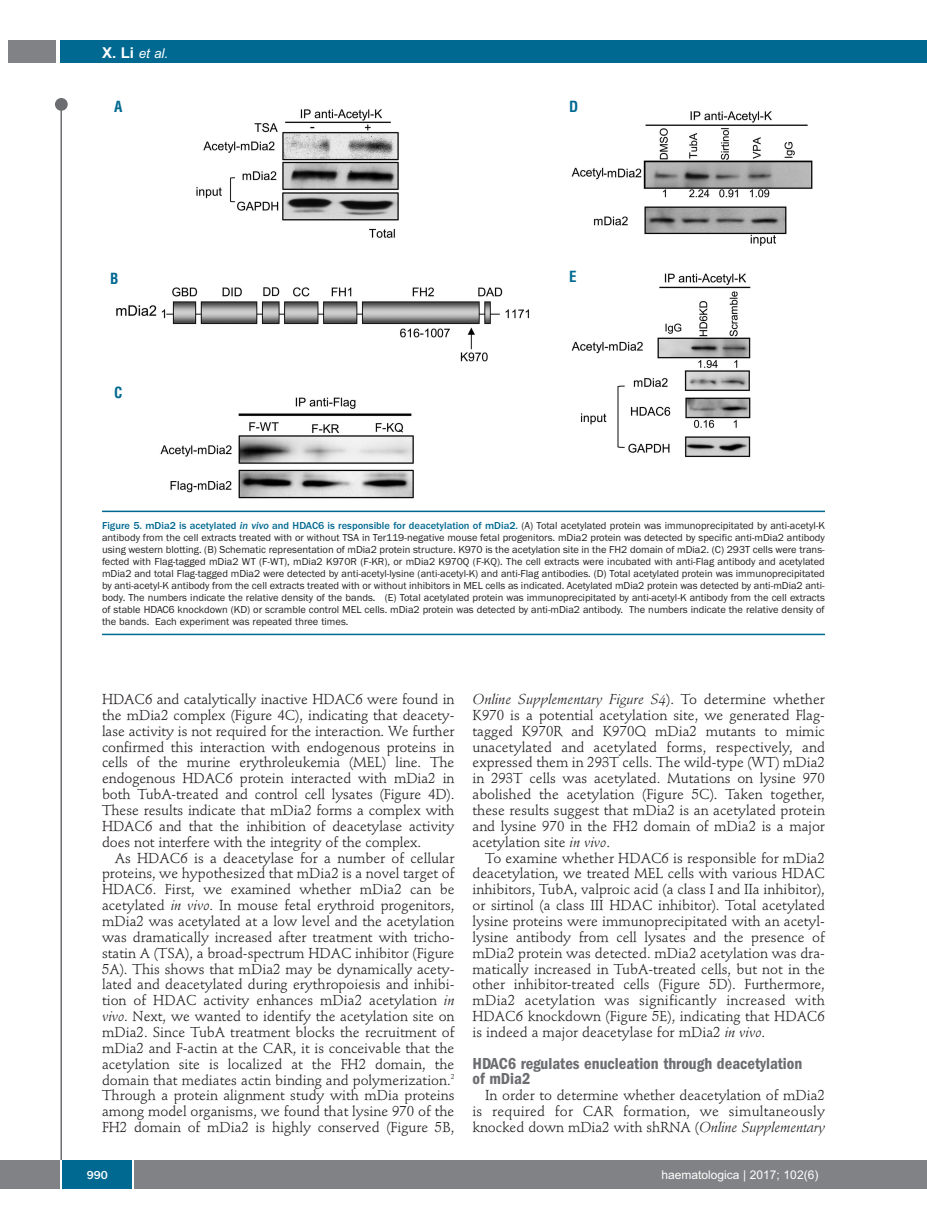
<style>
.page{position:relative;width:927px;height:1225px;background:#fff}
.page>*{position:absolute;margin:0;border:0;box-sizing:border-box;transform-origin:0 0}
.t1{font:600 condensed 16.5px/15.9px "Franklin Gothic";color:#6c6d70}
.t2{font:700 condensed 15px "Helvetica";color:#006991}
.t3{font:14.25px/15.9px "Stempel Schneidler";color:#231f20;text-align:justify}
.t4{font:italic 13.5px "Arial";color:#fff}
.t5{font:12px "Arial";color:#fff}
.t6{font:500 12px "Franklin Gothic";color:#fff}
.t7{font:10.5px/12px "Franklin Gothic";color:#231f20;text-align:justify}
.s1{font-weight:700;font-style:normal;font-size:15px}
.s2{font-weight:500;color:#006991}
.s3{font-weight:500;font-style:italic;color:#006991}
.s4{font-style:italic}
</style>
<div class="page">
<div style="left:911px;top:40px;width:16px;height:22px;background:#006991"></div>
<div style="left:910px;top:1160px;width:17px;height:28px;background:#808285"></div>
<div style="left:55px;top:98px;width:13px;height:13px;background:#6c6d70;border-radius:50%"></div>
<hr style="left:60px;top:101px;width:2px;height:1061px;background:#6c6d70">
<div style="left:60px;top:40px;width:852px;height:22px;background:#006991"></div>
<div style="left:9px;top:40px;width:47px;height:22px;background:#808285"></div>
<div style="left:0;top:1160px;width:911px;height:28px;background:#808285"></div>
<div style="left:62px;top:1160px;width:71px;height:28px;background:#006991"></div>
<hr style="left:60px;top:1160px;width:2px;height:28px;background:#fff">
<svg style="left:133px;top:1160px;width:1px;height:28px"></svg>
<img style="left:116px;top:109px;width:697px;height:390px">
<hr style="left:102px;top:510px;width:723px;height:2px;background:#006991">
<hr style="left:102px;top:633px;width:723px;height:2px;background:#006991">
<p class="t4" style="left:102px;top:45px;width:68px"><span class="s1">X. Li</span> et al.</p>
<p class="t2" style="left:114px;top:98px;width:10px">A</p>
<p class="t2" style="left:569px;top:98px;width:11px">D</p>
<p class="t2" style="left:110px;top:270px;width:10px">B</p>
<p class="t2" style="left:569px;top:268px;width:9px">E</p>
<p class="t2" style="left:114px;top:384px;width:10px">C</p>
<p class="t7" style="left:102px;top:519px;width:724px"><span class="s2">Figure 5. mDia2 is acetylated</span> <span class="s3">in vivo</span> <span class="s2">and HDAC6 is responsible for deacetylation of mDia2.</span> (A) Total acetylated protein was immunoprecipitated by anti-acetyl-K antibody from the cell extracts treated with or without TSA in Ter119-negative mouse fetal progenitors. mDia2 protein was detected by specific anti-mDia2 antibody using western blotting. (B) Schematic representation of mDia2 protein structure. K970 is the acetylation site in the FH2 domain of mDia2. (C) 293T cells were trans&shy;fected with Flag-tagged mDia2 WT (F-WT), mDia2 K970R (F-KR), or mDia2 K970Q (F-KQ). The cell extracts were incubated with anti-Flag antibody and acetylated mDia2 and total Flag-tagged mDia2 were detected by anti-acetyl-lysine (anti-acetyl-K) and anti-Flag antibodies. (D) Total acetylated protein was immunoprecipitated by anti-acetyl-K antibody from the cell extracts treated with or without inhibitors in MEL cells as indicated. Acetylated mDia2 protein was detected by anti-mDia2 anti&shy;body. The numbers indicate the relative density of the bands. (E) Total acetylated protein was immunoprecipitated by anti-acetyl-K antibody from the cell extracts of stable HDAC6 knockdown (KD) or scramble control MEL cells. mDia2 protein was detected by anti-mDia2 antibody. The numbers indicate the relative density of the bands. Each experiment was repeated three times.</p>
<p class="t3" style="left:102px;top:692px;width:354px">HDAC6 and catalytically inactive HDAC6 were found in the mDia2 complex (Figure 4C), indicating that deacety&shy;lase activity is not required for the interaction. We further confirmed this interaction with endogenous proteins in cells of the murine erythroleukemia (MEL) line. The endogenous HDAC6 protein interacted with mDia2 in both TubA-treated and control cell lysates (Figure 4D).<br>These results indicate that mDia2 forms a complex with HDAC6 and that the inhibition of deacetylase activity does not interfere with the integrity of the complex.</p>
<p class="t3" style="left:102px;top:851px;width:354px;text-indent:13px">As HDAC6 is a deacetylase for a number of cellular proteins, we hypothesized that mDia2 is a novel target of HDAC6. First, we examined whether mDia2 can be acetylated <span class="s4">in vivo</span>. In mouse fetal erythroid progenitors, mDia2 was acetylated at a low level and the acetylation was dramatically increased after treatment with tricho&shy;statin A (TSA), a broad-spectrum HDAC inhibitor (Figure 5A). This shows that mDia2 may be dynamically acety&shy;lated and deacetylated during erythropoiesis and inhibi&shy;tion of HDAC activity enhances mDia2 acetylation <span class="s4">in vivo</span>. Next, we wanted to identify the acetylation site on mDia2. Since TubA treatment blocks the recruitment of mDia2 and F-actin at the CAR, it is conceivable that the acetylation site is localized at the FH2 domain, the domain that mediates actin binding and polymerization.<sup>2<br></sup>Through a protein alignment study with mDia proteins among model organisms, we found that lysine 970 of the FH2 domain of mDia2 is highly conserved (Figure 5B,</p>
<p class="t3" style="left:472px;top:692px;width:354px"><span class="s4">Online Supplementary Figure S4</span>). To determine whether K970 is a potential acetylation site, we generated Flag&shy;tagged K970R and K970Q mDia2 mutants to mimic unacetylated and acetylated forms, respectively, and expressed them in 293T cells. The wild-type (WT) mDia2 in 293T cells was acetylated. Mutations on lysine 970 abolished the acetylation (Figure 5C). Taken together, these results suggest that mDia2 is an acetylated protein and lysine 970 in the FH2 domain of mDia2 is a major acetylation site <span class="s4">in vivo</span>.</p>
<p class="t3" style="left:472px;top:851px;width:354px;text-indent:13px">To examine whether HDAC6 is responsible for mDia2 deacetylation, we treated MEL cells with various HDAC inhibitors, TubA, valproic acid (a class I and IIa inhibitor), or sirtinol (a class III HDAC inhibitor). Total acetylated lysine proteins were immunoprecipitated with an acetyl&shy;lysine antibody from cell lysates and the presence of mDia2 protein was detected. mDia2 acetylation was dra&shy;matically increased in TubA-treated cells, but not in the other inhibitor-treated cells (Figure 5D). Furthermore, mDia2 acetylation was significantly increased with HDAC6 knockdown (Figure 5E), indicating that HDAC6 is indeed a major deacetylase for mDia2 <span class="s4">in vivo</span>.</p>
<p class="t1" style="left:472px;top:1056px;width:331px">HDAC6 regulates enucleation through deacetylation of mDia2</p>
<p class="t3" style="left:472px;top:1088px;width:354px;text-indent:13px">In order to determine whether deacetylation of mDia2 is required for CAR formation, we simultaneously knocked down mDia2 with shRNA (<span class="s4">Online Supplementary</span></p>
<p class="t6" style="left:87px;top:1167px;width:23px">990</p>
<p class="t5" style="left:661px;top:1167px;width:158px">haematologica | 2017; 102(6)</p>
</div>
